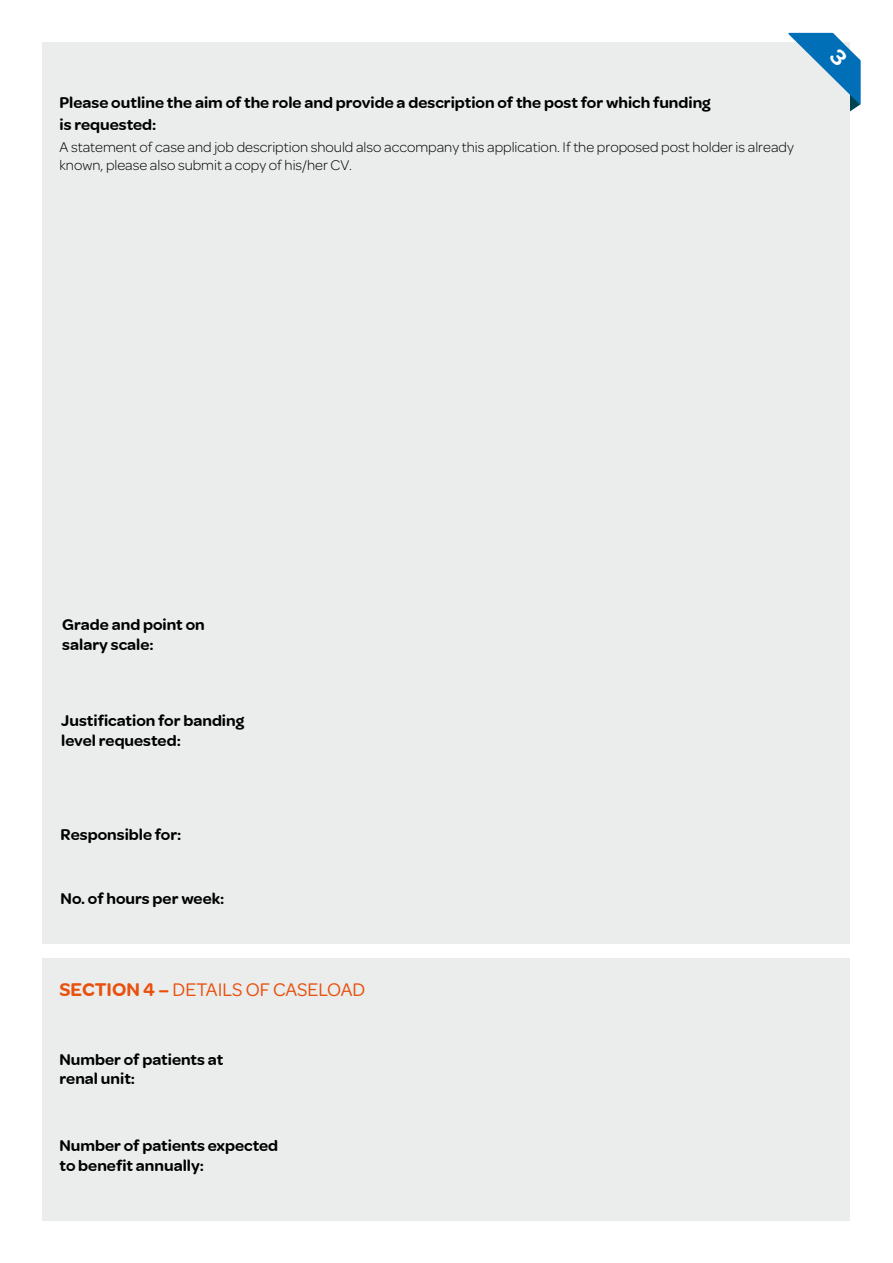
<style>
.page{position:relative;width:893px;height:1263px;background:#fff}
.page>*{position:absolute;margin:0;border:0;box-sizing:border-box;transform-origin:0 0}
.t1{font:19.5px "Omnes";color:#e9500e}
.t2{font:600 16.5px/19.8px "Omnes";color:#000}
.t3{font:300 15px/18px "Omnes";color:#000}
.s1{font-weight:600}
</style>
<div class="page">
<div style="left:43px;top:43px;width:807px;height:901px;background:#eaedec"></div>
<div style="left:43px;top:958px;width:807px;height:262px;background:#eaedec"></div>
<svg style="left:788px;top:33px;width:73px;height:79px"></svg>
<p class="t2" style="left:60px;top:92px;width:653px;line-height:21.6px">Please outline the aim of the role and provide a description of the post for which funding is requested:</p>
<p class="t3" style="left:60px;top:138px;width:736px">A statement of case and job description should also accompany this application. If the proposed post holder is already known, please also submit a copy of his/her CV.</p>
<p class="t2" style="left:62px;top:615px;width:144px">Grade and point on salary scale:</p>
<p class="t2" style="left:61px;top:710px;width:184px">Justification for banding level requested:</p>
<p class="t2" style="left:61px;top:825px;width:122px">Responsible for:</p>
<p class="t2" style="left:61px;top:888px;width:165px">No. of hours per week:</p>
<p class="t1" style="left:60px;top:976px;width:307px"><span class="s1">SECTION 4 –</span> DETAILS OF CASELOAD</p>
<p class="t2" style="left:60px;top:1049px;width:165px">Number of patients at renal unit:</p>
<p class="t2" style="left:60px;top:1136px;width:220px">Number of patients expected to benefit annually:</p>
</div>
